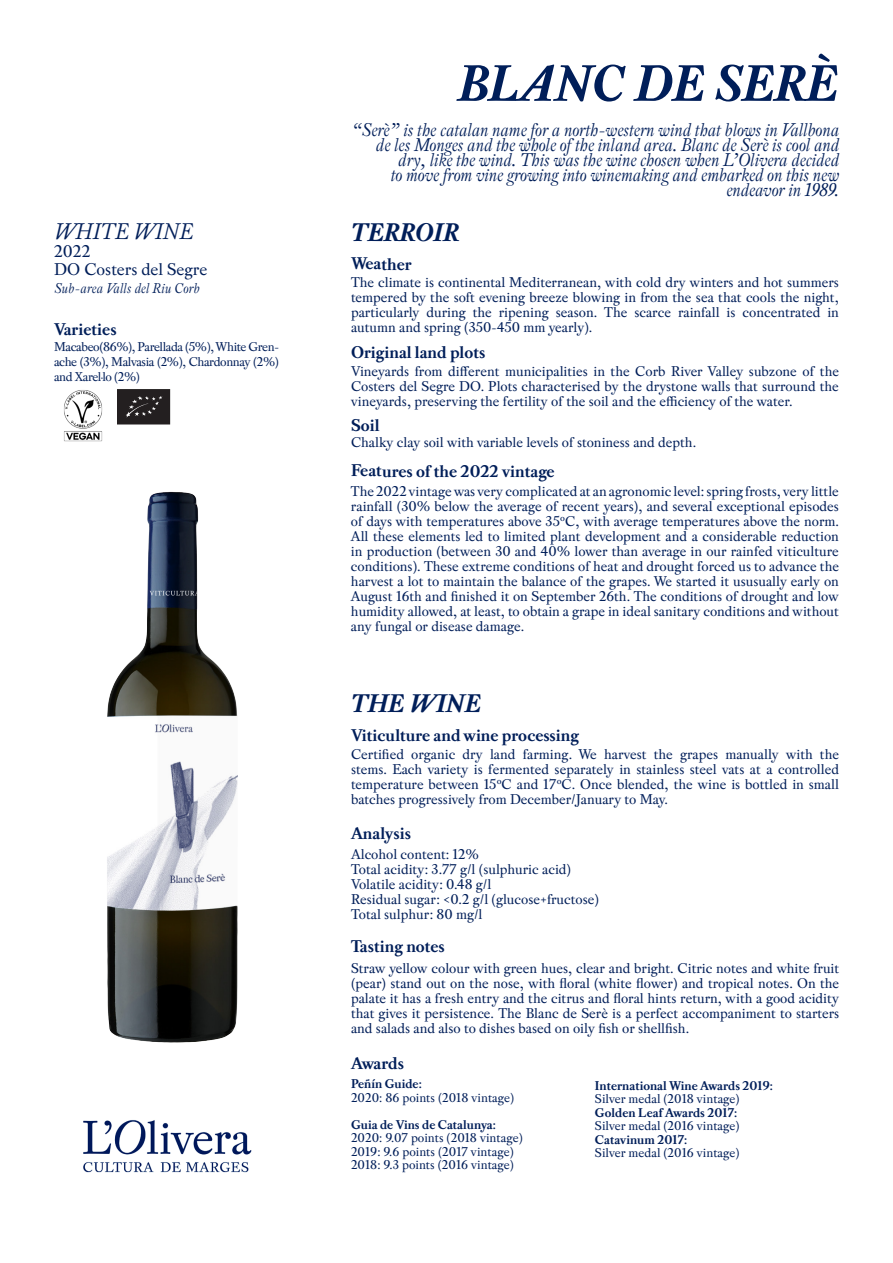
<style>
.page{position:relative;width:893px;height:1263px;background:#fff}
.page>*{position:absolute;margin:0;border:0;box-sizing:border-box;transform-origin:0 0}
.t1{font:italic 700 54px "Pradell";color:#001e59}
.t2{font:italic 700 27px "Pradell";color:#001e59}
.t3{font:italic 24px "Pradell";color:#001e59}
.t4{font:italic 19.5px/15px "Pradell";letter-spacing:-.01em;color:#001e59;text-align:right}
.t5{font:700 18px "Pradell";color:#001e59}
.t6{font:18px/18px "Pradell";color:#001e59}
.t7{font:15px/15px "Pradell";color:#001e59;text-align:justify}
.t8{font:italic 15px "Pradell";color:#001e59}
.t9{font:13.5px/15px "Pradell";color:#001e59;text-align:justify}
.t10{font:700 13.5px "Pradell";color:#001e59}
</style>
<div class="page">
<img style="left:107px;top:491px;width:131px;height:552px">
<svg style="left:117px;top:389px;width:53px;height:35px;background:#2c292a"></svg>
<img style="left:83px;top:1120px;width:169px;height:53px">
<img style="left:64px;top:390px;width:39px;height:52px">
<h3 class="t3" style="left:54px;top:218px;width:141px">WHITE WINE</h3>
<p class="t6" style="left:54px;top:242px;width:155px">2022<br>DO Costers del Segre</p>
<p class="t8" style="left:54px;top:280px;width:147px">Sub-area Valls del Riu Corb</p>
<p class="t5" style="left:54px;top:319px;width:64px">Varieties</p>
<p class="t9" style="left:54px;top:339px;width:227px">Macabeo(86%), Parellada (5%), White Gren&shy;ache (3%), Malvasia (2%), Chardonnay (2%) and Xarel·lo (2%)</p>
<h1 class="t1" style="left:459px;top:52px;width:381px">BLANC DE SERÈ</h1>
<p class="t4" style="left:352px;top:122px;width:488px">“Serè” is the catalan name for a north-western wind that blows in Vallbona de les Monges and the whole of the inland area. Blanc de Serè is cool and dry, like the wind. This was the wine chosen when L’Olivera decided<br>to move from vine growing into winemaking and embarked on this new endeavor in 1989.</p>
<h2 class="t2" style="left:351px;top:217px;width:110px">TERROIR</h2>
<p class="t5" style="left:351px;top:253px;width:62px">Weather</p>
<p class="t7" style="left:351px;top:274px;width:489px">The climate is continental Mediterranean, with cold dry winters and hot summers tempered by the soft evening breeze blowing in from the sea that cools the night, particularly during the ripening season. The scarce rainfall is concentrated in autumn and spring (350-450 mm yearly).</p>
<p class="t5" style="left:351px;top:341px;width:136px">Original land plots</p>
<p class="t7" style="left:351px;top:364px;width:489px">Vineyards from different municipalities in the Corb River Valley subzone of the Costers del Segre DO. Plots characterised by the drystone walls that surround the vineyards, preserving the fertility of the soil and the efficiency of the water.</p>
<p class="t5" style="left:351px;top:415px;width:30px">Soil</p>
<p class="t7" style="left:351px;top:434px;width:347px">Chalky clay soil with variable levels of stoniness and depth.</p>
<p class="t7" style="left:351px;top:483px;width:489px">The 2022 vintage was very complicated at an agronomic level: spring frosts, very little rainfall (30% below the average of recent years), and several exceptional episodes of days with temperatures above 35ºC, with average temperatures above the norm.<br>All these elements led to limited plant development and a considerable reduction in production (between 30 and 40% lower than average in our rainfed viticulture conditions). These extreme conditions of heat and drought forced us to advance the harvest a lot to maintain the balance of the grapes. We started it ususually early on August 16th and finished it on September 26th. The conditions of drought and low humidity allowed, at least, to obtain a grape in ideal sanitary conditions and without any fungal or disease damage.</p>
<p class="t5" style="left:351px;top:460px;width:205px">Features of the 2022 vintage</p>
<h2 class="t2" style="left:351px;top:688px;width:132px">THE WINE</h2>
<p class="t5" style="left:351px;top:725px;width:230px">Viticulture and wine processing</p>
<p class="t7" style="left:351px;top:746px;width:489px">Certified organic dry land farming. We harvest the grapes manually with the stems. Each variety is fermented separately in stainless steel vats at a controlled temperature between 15ºC and 17ºC. Once blended, the wine is bottled in small batches progressively from December/January to May.</p>
<p class="t5" style="left:351px;top:823px;width:62px">Analysis</p>
<p class="t7" style="left:351px;top:846px;width:249px;text-align:left">Alcohol content: 12%<br>Total acidity: 3.77 g/l (sulphuric acid)<br>Volatile acidity: 0.48 g/l<br>Residual sugar: &lt;0.2 g/l (glucose+fructose)<br>Total sulphur: 80 mg/l</p>
<p class="t7" style="left:351px;top:960px;width:490px">Straw yellow colour with green hues, clear and bright. Citric notes and white fruit (pear) stand out on the nose, with floral (white flower) and tropical notes. On the palate it has a fresh entry and the citrus and floral hints return, with a good acidity that gives it persistence. The Blanc de Serè is a perfect accompaniment to starters and salads and also to dishes based on oily fish or shellfish.</p>
<p class="t5" style="left:351px;top:935px;width:95px">Tasting notes</p>
<p class="t5" style="left:351px;top:1052px;width:55px">Awards</p>
<p class="t10" style="left:351px;top:1076px;width:72px">Peñín Guide:</p>
<p class="t9" style="left:351px;top:1090px;width:165px">2020: 86 points (2018 vintage)</p>
<p class="t10" style="left:351px;top:1116px;width:146px">Guia de Vins de Catalunya:</p>
<p class="t9" style="left:351px;top:1131px;width:173px;line-height:13.5px;text-align:left">2020: 9.07 points (2018 vintage)<br>2019: 9.6 points (2017 vintage)<br>2018: 9.3 points (2016 vintage)</p>
<p class="t10" style="left:595px;top:1077px;width:180px">International Wine Awards 2019:</p>
<p class="t9" style="left:595px;top:1091px;width:146px">Silver medal (2018 vintage)</p>
<p class="t10" style="left:595px;top:1104px;width:144px">Golden Leaf Awards 2017:</p>
<p class="t9" style="left:595px;top:1118px;width:146px">Silver medal (2016 vintage)</p>
<p class="t10" style="left:595px;top:1131px;width:94px">Catavinum 2017:</p>
<p class="t9" style="left:595px;top:1145px;width:146px">Silver medal (2016 vintage)</p>
</div>
